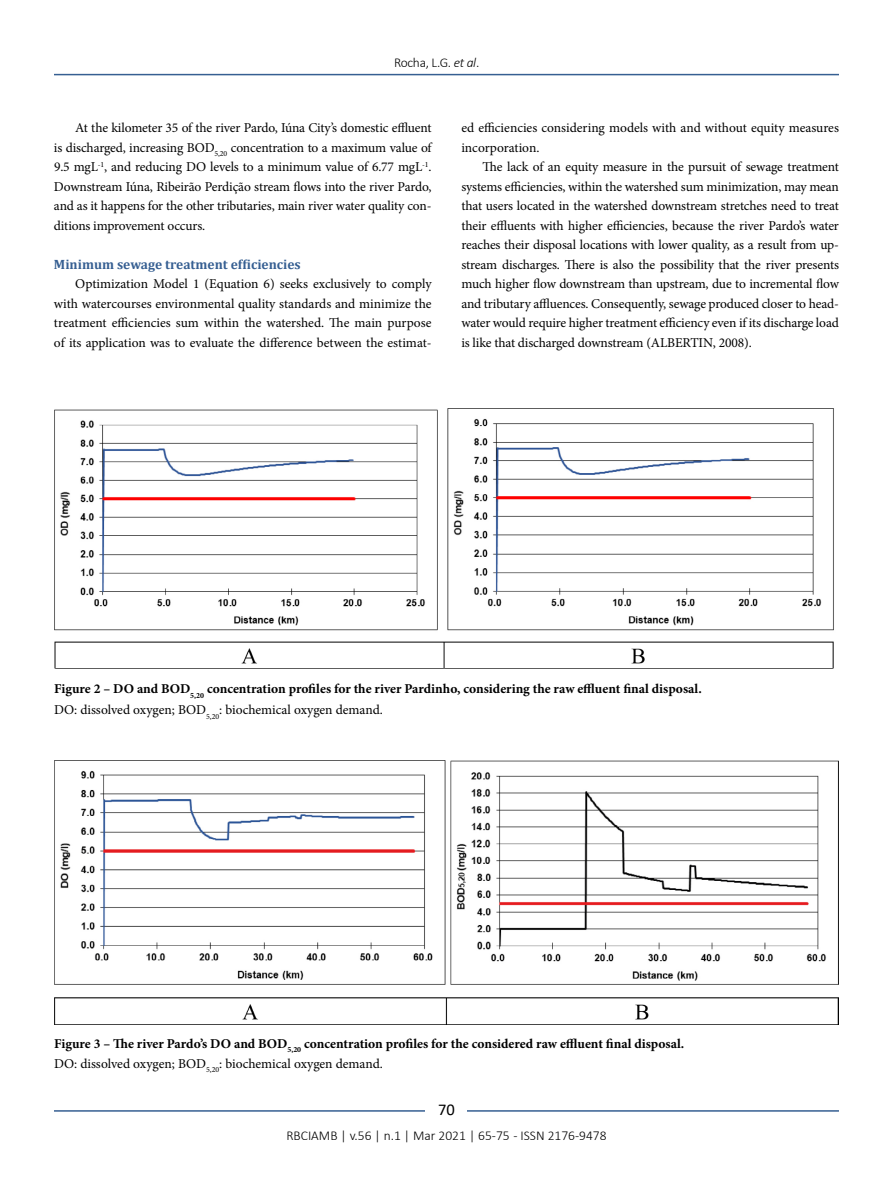
<style>
.page{position:relative;width:893px;height:1191px;background:#fff}
.page>*{position:absolute;margin:0;border:0;box-sizing:border-box;transform-origin:0 0}
.t1{font:16.5px "Calibri";color:#000}
.t2{font:13.5px/19.5px "Minion Pro";letter-spacing:-.005em;color:#000;text-align:justify}
.t3{font:700 13.5px/21.1px "Minion Pro";color:#000}
.t4{font:300 13.5px "Calibri";color:#000}
.t5{font:700 13.5px "Cambria";color:#365f92}
.s1{font-style:italic}
.s2{font-weight:400}
</style>
<div class="page">
<hr style="left:54px;top:74px;width:785px;height:1px;background:#365f92">
<hr style="left:54px;top:1110px;width:785px;height:1px;background:#365f92">
<div style="left:426px;top:1096px;width:41px;height:26px;background:#fff"></div>
<img style="left:54px;top:409px;width:780px;height:259px">
<img style="left:54px;top:760px;width:785px;height:264px">
<p class="t4" style="left:394px;top:54px;width:87px">Rocha, L.G. <span class="s1">et al</span>.</p>
<p class="t2" style="left:54px;top:118px;width:379px;text-indent:21px">At the kilometer 35 of the river Pardo, Iúna City’s domestic effluent is discharged, increasing BOD<sub>5,20</sub> concentration to a maximum value of 9.5 mgL<sup>-1</sup>, and reducing DO levels to a minimum value of 6.77 mgL<sup>‑1</sup>.<br>Downstream Iúna, Ribeirão Perdição stream flows into the river Pardo, and as it happens for the other tributaries, main river water quality con&shy;ditions improvement occurs.</p>
<p class="t5" style="left:54px;top:254px;width:248px">Minimum sewage treatment efficiencies</p>
<p class="t2" style="left:54px;top:274px;width:379px;text-indent:21px">Optimization Model 1 (Equation 6) seeks exclusively to comply with watercourses environmental quality standards and minimize the treatment efficiencies sum within the watershed. The main purpose of its application was to evaluate the difference between the estimat-</p>
<p class="t2" style="left:461px;top:118px;width:379px">ed efficiencies considering models with and without equity measures incorporation.</p>
<p class="t2" style="left:461px;top:157px;width:379px;text-indent:21px">The lack of an equity measure in the pursuit of sewage treatment systems efficiencies, within the watershed sum minimization, may mean that users located in the watershed downstream stretches need to treat their effluents with higher efficiencies, because the river Pardo’s water reaches their disposal locations with lower quality, as a result from up&shy;stream discharges. There is also the possibility that the river presents much higher flow downstream than upstream, due to incremental flow and tributary affluences. Consequently, sewage produced closer to head&shy;water would require higher treatment efficiency even if its discharge load is like that discharged downstream (ALBERTIN, 2008).</p>
<p class="t3" style="left:54px;top:678px;width:649px">Figure 2 – DO and BOD<sub>5,20</sub> concentration profiles for the river Pardinho, considering the raw effluent final disposal.<br><span class="s2">DO: dissolved oxygen; BOD</span><sub>5,20</sub><span class="s2">: biochemical oxygen demand.</span></p>
<p class="t3" style="left:54px;top:1033px;width:632px">Figure 3 – The river Pardo’s DO and BOD<sub>5,20</sub> concentration profiles for the considered raw effluent final disposal.</p>
<p class="t2" style="left:54px;top:1053px;width:330px">DO: dissolved oxygen; BOD<sub>5,20</sub>: biochemical oxygen demand.</p>
<p class="t1" style="left:438px;top:1098px;width:18px">70</p>
<p class="t4" style="left:286px;top:1126px;width:322px">RBCIAMB | v.56 | n.1 | Mar 2021 | 65-75 - ISSN 2176-9478</p>
</div>
